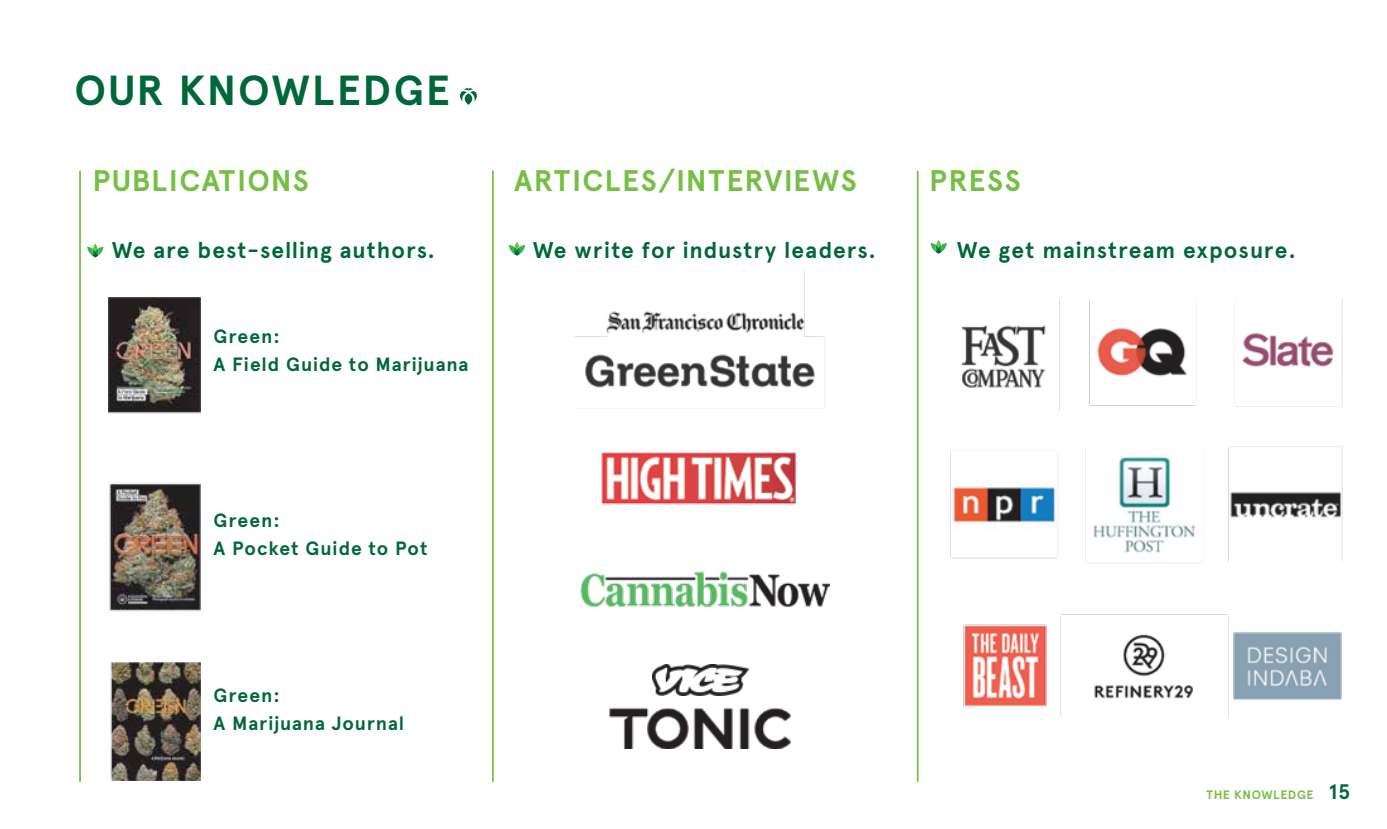
<style>
.page{position:relative;width:1387px;height:829px;background:#fff}
.page>*{position:absolute;margin:0;border:0;box-sizing:border-box;transform-origin:0 0}
.t1{font:700 42px "Apercu";letter-spacing:.035em;color:#006838}
.t2{font:700 29.75px "Apercu";letter-spacing:.045em;color:#75c044}
.t3{font:700 22.75px "Apercu";letter-spacing:.045em;color:#006838}
.t4{font:700 19.25px/28px "Apercu";letter-spacing:.045em;color:#006838}
.t5{font:700 12.25px "Apercu";letter-spacing:.035em;color:#75c044}
.s1{font-size:21px;color:#006838}
</style>
<div class="page">
<svg style="left:460px;top:88px;width:17px;height:17px"></svg>
<hr style="left:492px;top:171px;width:2px;height:610px;background:#75c044">
<hr style="left:79px;top:171px;width:2px;height:610px;background:#75c044">
<hr style="left:916px;top:171px;width:2px;height:610px;background:#75c044">
<svg style="left:87px;top:243px;width:16px;height:14px"></svg>
<svg style="left:509px;top:242px;width:16px;height:14px"></svg>
<svg style="left:930px;top:240px;width:16px;height:14px"></svg>
<img style="left:574px;top:270px;width:255px;height:478px">
<img style="left:108px;top:298px;width:92px;height:482px">
<img style="left:950px;top:299px;width:392px;height:418px">
<h1 class="t1" style="left:75px;top:65px;width:377px">OUR KNOWLEDGE</h1>
<h2 class="t2" style="left:92px;top:163px;width:218px">PUBLICATIONS</h2>
<h2 class="t2" style="left:514px;top:163px;width:344px">ARTICLES/INTERVIEWS</h2>
<h2 class="t2" style="left:929px;top:163px;width:93px">PRESS</h2>
<p class="t3" style="left:112px;top:237px;width:324px">We are best-selling authors.</p>
<p class="t3" style="left:533px;top:237px;width:344px">We write for industry leaders.</p>
<p class="t3" style="left:957px;top:237px;width:340px">We get mainstream exposure.</p>
<p class="t4" style="left:214px;top:322px;width:256px">Green:<br>A Field Guide to Marijuana</p>
<p class="t4" style="left:214px;top:506px;width:215px">Green:<br>A Pocket Guide to Pot</p>
<p class="t4" style="left:214px;top:681px;width:192px">Green:<br>A Marijuana Journal</p>
<p class="t5" style="left:1206px;top:786px;width:145px">THE KNOWLEDGE <span class="s1">15</span></p>
</div>
